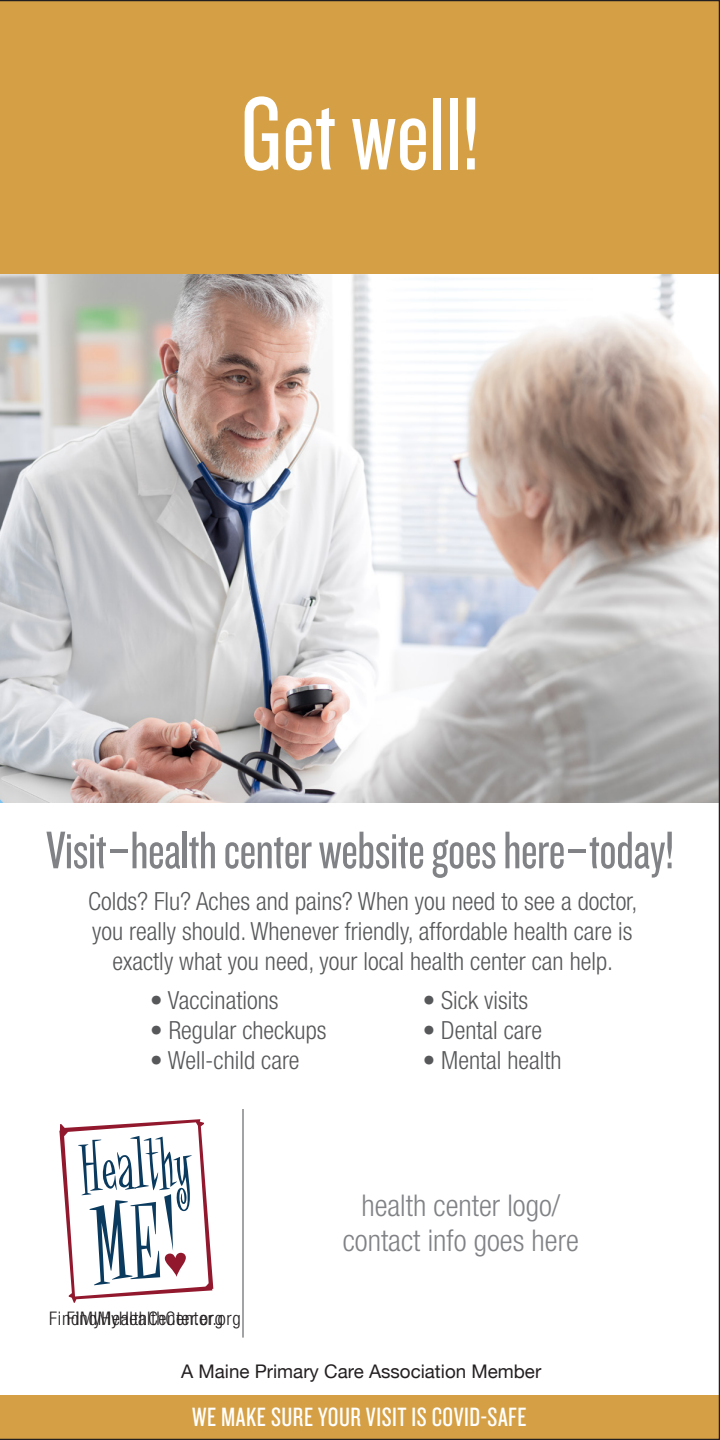
<style>
.page{position:relative;width:720px;height:1440px;background:#fff}
.page>*{position:absolute;margin:0;border:0;box-sizing:border-box;transform-origin:0 0}
.Headline{font:107.75px "Knockout 28 Junior Feathrwt";color:#fff}
.t1{font:55px "Knockout 28 Junior Feathrwt";letter-spacing:-.01em;color:#808285}
.t2{font:300 condensed 30px "Helvetica Neue LT Pro";color:#808285}
.t3{font:27.5px "Knockout 28 Junior Feathrwt";letter-spacing:.02em;color:#fff}
.t4{font:300 condensed 25px/30px "Helvetica Neue LT Pro";color:#57585a;text-align:center}
.t5{font:300 condensed 18.75px "Helvetica Neue LT Pro";letter-spacing:.04em;color:#231f20}
.t6{font:18.75px "Helvetica Neue";color:#231f20}
</style>
<div class="page">
<img style="left:2px;top:274px;width:716px;height:529px">
<div style="left:0;top:1395px;width:720px;height:45px;background:#d5a045"></div>
<div style="left:0;top:1px;width:720px;height:273px;background:#d5a045"></div>
<hr style="left:242px;top:1109px;width:2px;height:229px;background:#6c6d70">
<svg style="left:59px;top:1119px;width:154px;height:184px"></svg>
<p class="Headline" style="left:241px;top:68px;width:241px">Get well!</p>
<p class="t1" style="left:46px;top:816px;width:630px">Visit–health center website goes here–today!</p>
<p class="t4" style="left:88px;top:886px;width:551px">Colds? Flu? Aches and pains? When you need to see a doctor, you really should. Whenever friendly, affordable health care is exactly what you need, your local health center can help.</p>
<p class="t4" style="left:150px;top:985px;width:130px">• Vaccinations</p>
<p class="t4" style="left:150px;top:1015px;width:178px">• Regular checkups</p>
<p class="t4" style="left:150px;top:1045px;width:151px">• Well-child care</p>
<p class="t4" style="left:423px;top:985px;width:107px">• Sick visits</p>
<p class="t4" style="left:423px;top:1015px;width:121px">• Dental care</p>
<p class="t4" style="left:423px;top:1045px;width:140px">• Mental health</p>
<p class="t5" style="left:49px;top:1308px;width:176px">FindMyHealthCenter.org</p>
<p class="t5" style="left:67px;top:1308px;width:176px">FindMyHealthCente .org</p>
<p class="t2" style="left:361px;top:1188px;width:200px">health center logo/</p>
<p class="t2" style="left:343px;top:1223px;width:238px">contact info goes here</p>
<p class="t6" style="left:181px;top:1358px;width:362px">A Maine Primary Care Association Member</p>
<p class="t3" style="left:192px;top:1400px;width:336px">WE MAKE SURE YOUR VISIT IS COVID-SAFE</p>
</div>
